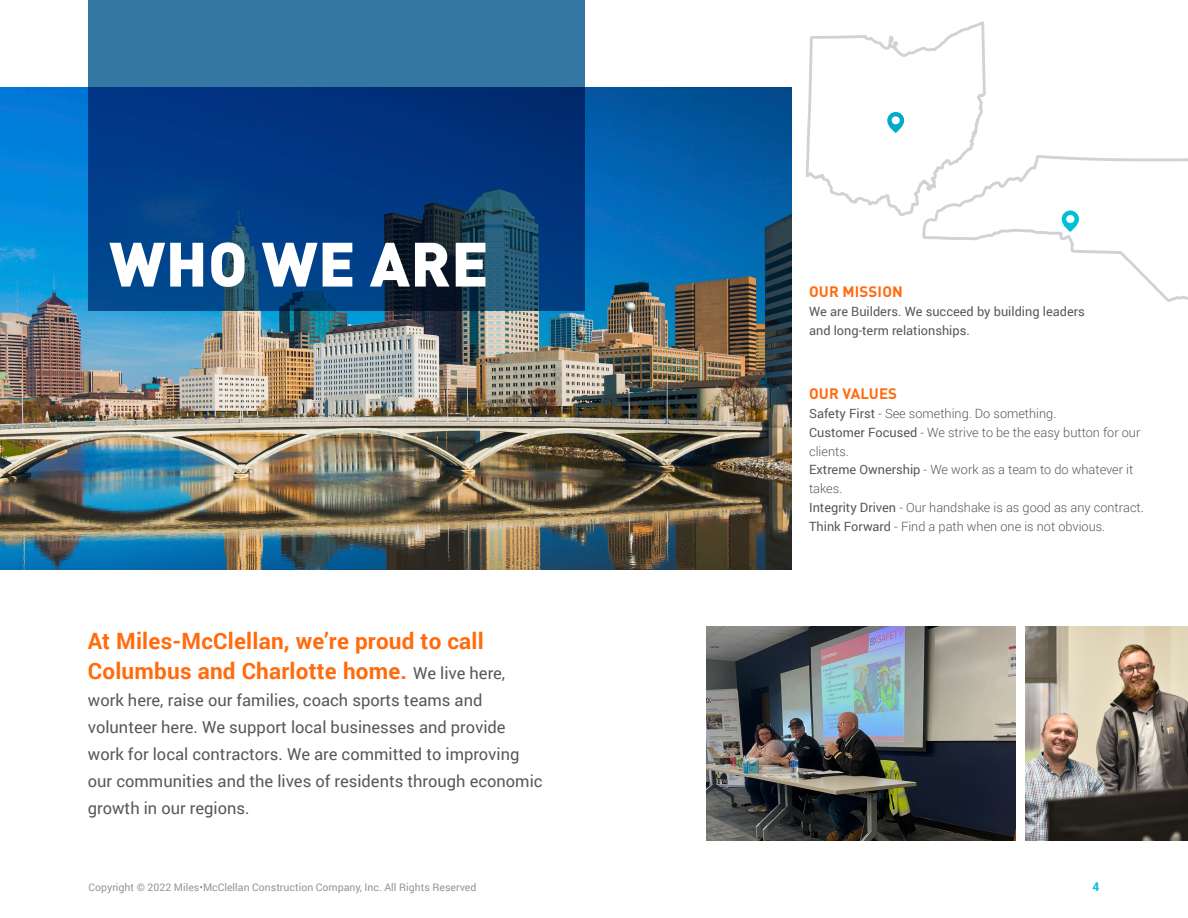
<style>
.page{position:relative;width:1188px;height:918px;background:#fff}
.page>*{position:absolute;margin:0;border:0;box-sizing:border-box;transform-origin:0 0}
.t1{font:900 61.5px "DINOT";letter-spacing:.01em;color:#fff}
.t2{font:700 22.5px/30px "Roboto";letter-spacing:.01em;color:#ff6b0d}
.t3{font:16.5px/27px "Roboto";color:#57585a}
.t4{font:700 15px "DINOT";letter-spacing:.01em;color:#ff6b0d}
.t5{font:300 12.75px/18.8px "Roboto";color:#57585a}
.t6{font:12.75px/18.8px "Roboto";color:#57585a}
.t7{font:700 12px "Roboto";color:#00bdd4}
.t8{font:10.5px "Roboto";color:#939598}
.s1{font-weight:400;font-size:16.5px;color:#57585a}
.s2{font-weight:400}
</style>
<div class="page">
<img style="left:0;top:88px;width:791px;height:481px">
<img style="left:706px;top:627px;width:309px;height:214px">
<img style="left:1026px;top:627px;width:162px;height:214px">
<svg style="left:89px;top:0;width:496px;height:310px;background:#114a85"></svg>
<svg style="left:805px;top:21px;width:181px;height:195px"></svg>
<svg style="left:920px;top:85px;width:268px;height:217px"></svg>
<svg style="left:1062px;top:210px;width:17px;height:22px"></svg>
<p class="t1" style="left:109px;top:215px;width:381px">WHO WE ARE</p>
<p class="t2" style="left:88px;top:625px;width:419px">At Miles-McClellan, we’re proud to call<br>Columbus and Charlotte home. <span class="s1">We live here,</span></p>
<p class="t3" style="left:88px;top:686px;width:456px">work here, raise our families, coach sports teams and volunteer here. We support local businesses and provide work for local contractors. We are committed to improving our communities and the lives of residents through economic growth in our regions.</p>
<p class="t4" style="left:809px;top:280px;width:95px">OUR MISSION</p>
<p class="t6" style="left:809px;top:302px;width:277px">We are Builders. We succeed by building leaders and long-term relationships.</p>
<p class="t4" style="left:809px;top:382px;width:90px">OUR VALUES</p>
<p class="t5" style="left:809px;top:404px;width:336px"><span class="s2">Safety First</span> - See something. Do something.<br><span class="s2">Customer Focused</span> - We strive to be the easy button for our clients.<br><span class="s2">Extreme Ownership</span> - We work as a team to do whatever it takes.<br><span class="s2">Integrity Driven</span> - Our handshake is as good as any contract.<br><span class="s2">Think Forward</span> - Find a path when one is not obvious.</p>
<p class="t8" style="left:89px;top:880px;width:389px">Copyright © 2022 Miles•McClellan Construction Company, Inc. All Rights Reserved</p>
<p class="t7" style="left:1093px;top:878px;width:8px">4</p>
</div>
